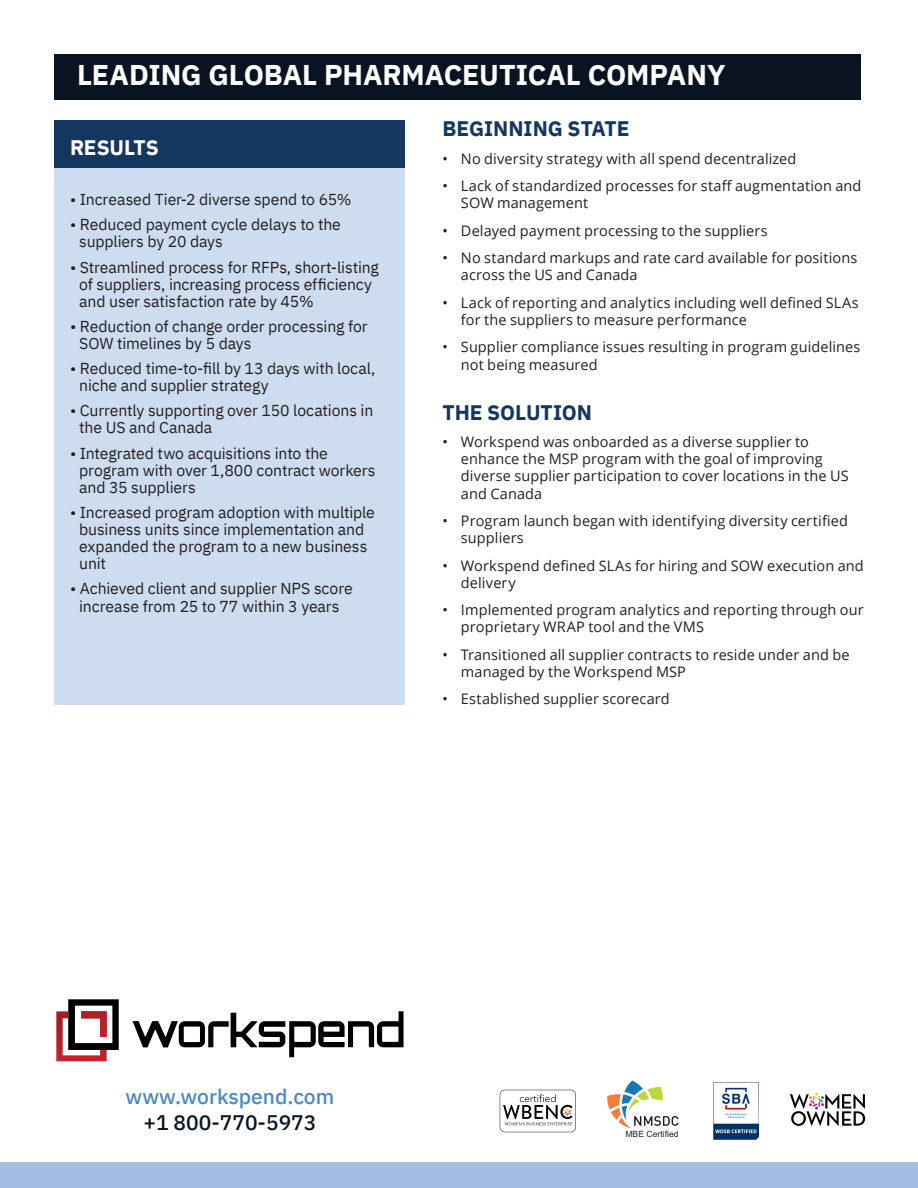
<style>
.page{position:relative;width:918px;height:1188px;background:#fff}
.page>*{position:absolute;margin:0;border:0;box-sizing:border-box;transform-origin:0 0}
.Brochure_Title{font:700 28.5px "IBM Plex Sans";color:#fff}
.Bullet_Copy{font:700 21px "IBM Plex Sans";color:#143760}
.t1{font:500 21px "IBM Plex Sans";color:#4988c7}
.t2{font:500 21px "IBM Plex Sans";color:#091321}
.Highlights_Text_-_white_on_Patina{font:700 21px "IBM Plex Sans";letter-spacing:-.005em;color:#fff}
.Highlights_Text_-_white_on_Patina-2{font:15.9px/17.1px "IBM Plex Sans";letter-spacing:-.01em;color:#231f20}
.Bullet_Copy-2{font:14.55px/17.1px "Open Sans";letter-spacing:.01em;color:#231f20}
.t3{font:8.55px "Arial";color:#231f20}
</style>
<div class="page">
<div style="left:54px;top:120px;width:351px;height:585px;background:#cedcef"></div>
<div style="left:55px;top:54px;width:806px;height:45px;background:#091321"></div>
<div style="left:54px;top:120px;width:351px;height:47px;background:#143760"></div>
<svg style="left:790px;top:1093px;width:75px;height:33px"></svg>
<img style="left:713px;top:1083px;width:46px;height:57px">
<svg style="left:607px;top:1081px;width:72px;height:47px"></svg>
<svg style="left:500px;top:1090px;width:76px;height:42px"></svg>
<div style="left:0;top:1162px;width:918px;height:26px;background:#a3bee2"></div>
<svg style="left:56px;top:999px;width:63px;height:62px"></svg>
<svg style="left:133px;top:1011px;width:271px;height:46px"></svg>
<p class="Brochure_Title" style="left:77px;top:52px;width:650px">LEADING GLOBAL PHARMACEUTICAL COMPANY</p>
<p class="Bullet_Copy" style="left:442px;top:112px;width:189px">BEGINNING STATE</p>
<p class="Bullet_Copy-2" style="left:442px;top:150px;width:355px">• No diversity strategy with all spend decentralized</p>
<p class="Bullet_Copy-2" style="left:461px;top:177px;width:402px;text-indent:-18px">• Lack of standardized processes for staff augmentation and<br>SOW management</p>
<p class="Bullet_Copy-2" style="left:442px;top:222px;width:327px">• Delayed payment processing to the suppliers</p>
<p class="Bullet_Copy-2" style="left:461px;top:249px;width:398px;text-indent:-18px">• No standard markups and rate card available for positions across the US and Canada</p>
<p class="Bullet_Copy-2" style="left:461px;top:294px;width:399px;text-indent:-18px">• Lack of reporting and analytics including well defined SLAs for the suppliers to measure performance</p>
<p class="Bullet_Copy-2" style="left:461px;top:338px;width:401px;text-indent:-18px">• Supplier compliance issues resulting in program guidelines not being measured</p>
<p class="Bullet_Copy" style="left:442px;top:396px;width:151px">THE SOLUTION</p>
<p class="Bullet_Copy-2" style="left:461px;top:433px;width:389px;text-indent:-18px">• Workspend was onboarded as a diverse supplier to enhance the MSP program with the goal of improving diverse supplier participation to cover locations in the US and Canada</p>
<p class="Bullet_Copy-2" style="left:461px;top:512px;width:389px;text-indent:-18px">• Program launch began with identifying diversity certified suppliers</p>
<p class="Bullet_Copy-2" style="left:461px;top:556px;width:404px;text-indent:-18px">• Workspend defined SLAs for hiring and SOW execution and delivery</p>
<p class="Bullet_Copy-2" style="left:461px;top:601px;width:404px;text-indent:-18px">• Implemented program analytics and reporting through our proprietary WRAP tool and the VMS</p>
<p class="Bullet_Copy-2" style="left:461px;top:645px;width:390px;text-indent:-18px">• Transitioned all supplier contracts to reside under and be managed by the Workspend MSP</p>
<p class="Bullet_Copy-2" style="left:442px;top:690px;width:229px">• Established supplier scorecard</p>
<p class="Highlights_Text_-_white_on_Patina" style="left:70px;top:131px;width:90px">RESULTS</p>
<p class="Highlights_Text_-_white_on_Patina-2" style="left:70px;top:190px;width:283px">• Increased Tier-2 diverse spend to 65%</p>
<p class="Highlights_Text_-_white_on_Patina-2" style="left:79px;top:215px;width:263px;text-indent:-9px">• Reduced payment cycle delays to the suppliers by 20 days</p>
<p class="Highlights_Text_-_white_on_Patina-2" style="left:79px;top:257px;width:301px;text-indent:-9px">• Streamlined process for RFPs, short-listing of suppliers, increasing process efficiency and user satisfaction rate by 45%</p>
<p class="Highlights_Text_-_white_on_Patina-2" style="left:79px;top:316px;width:290px;text-indent:-9px">• Reduction of change order processing for<br>SOW timelines by 5 days</p>
<p class="Highlights_Text_-_white_on_Patina-2" style="left:79px;top:359px;width:298px;text-indent:-9px">• Reduced time-to-fill by 13 days with local, niche and supplier strategy</p>
<p class="Highlights_Text_-_white_on_Patina-2" style="left:79px;top:401px;width:296px;text-indent:-9px">• Currently supporting over 150 locations in the US and Canada</p>
<p class="Highlights_Text_-_white_on_Patina-2" style="left:79px;top:443px;width:298px;text-indent:-9px">• Integrated two acquisitions into the program with over 1,800 contract workers and 35 suppliers</p>
<p class="Highlights_Text_-_white_on_Patina-2" style="left:79px;top:502px;width:297px;text-indent:-9px">• Increased program adoption with multiple business units since implementation and expanded the program to a new business unit</p>
<p class="Highlights_Text_-_white_on_Patina-2" style="left:70px;top:579px;width:284px;text-align:center">• Achieved client and supplier NPS score increase from 25 to 77 within 3 years</p>
<p class="t1" style="left:126px;top:1080px;width:210px">www.workspend.com</p>
<p class="t2" style="left:143px;top:1106px;width:174px">+1 800-770-5973</p>
<p class="t3" style="left:625px;top:1129px;width:55px">MBE Certified</p>
</div>
